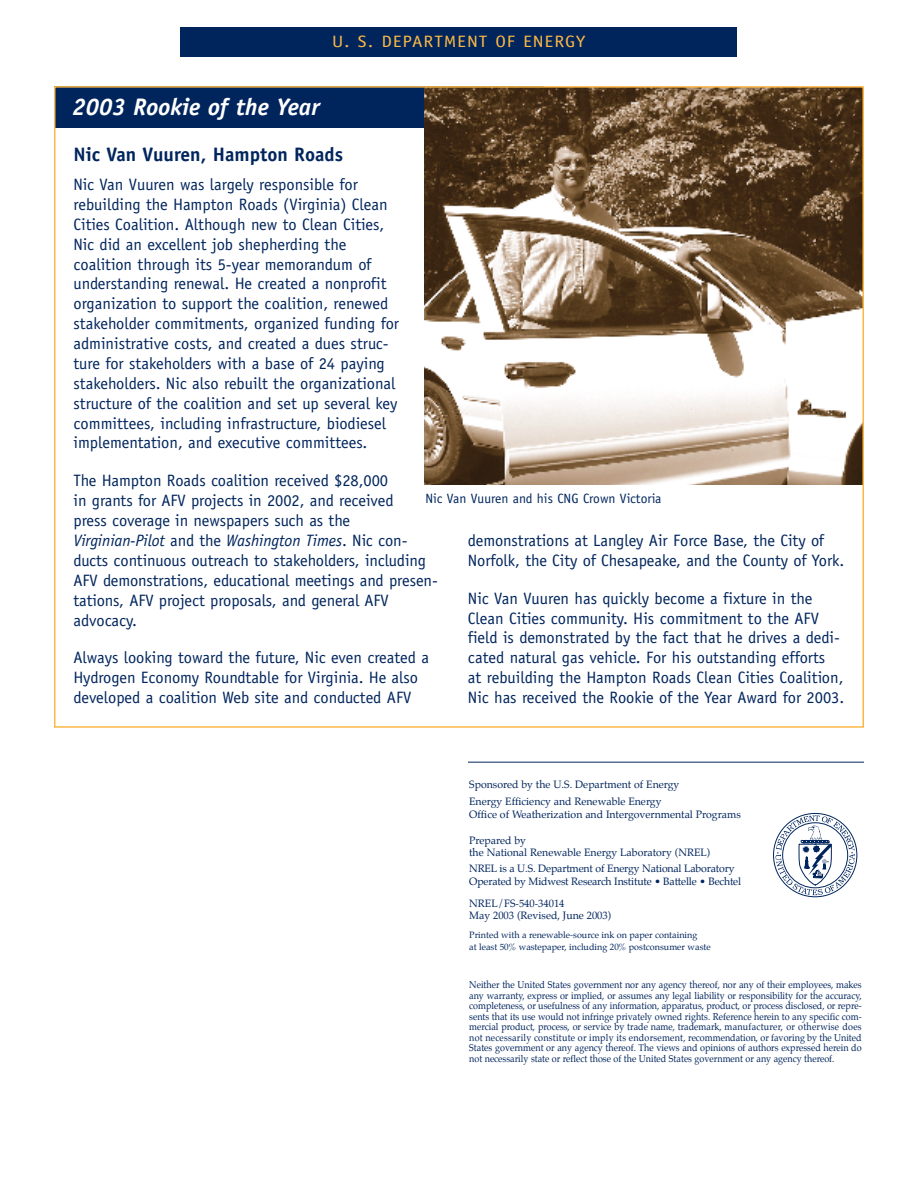
<style>
.page{position:relative;width:918px;height:1188px;background:#fff}
.page>*{position:absolute;margin:0;border:0;box-sizing:border-box;transform-origin:0 0}
.Body_Text{font:italic 700 24px "Officina Sans";color:#fff}
.Heads{font:700 19.5px "Officina Sans";color:#00255d}
.Body_Text-2{font:16.5px/20px "Officina Sans";color:#00255d}
.Captions{font:16.5px "Officina Sans";letter-spacing:.05em;color:#fcb845;scale:1.15 1}
.Captions-2{font:13.5px "Officina Sans";color:#00255d}
.Captions-3{font:10.5px/12.8px "Palatino";color:#00255d}
.Captions-4{font:9.75px/10.5px "Palatino";color:#00255d;text-align:justify;scale:.92 1}
.Captions-5{font:9px "Palatino";color:#00255d}
.s1{font-style:italic}
</style>
<div class="page">
<div style="left:180px;top:27px;width:557px;height:30px;background:#00255d"></div>
<svg style="left:773px;top:813px;width:84px;height:84px"></svg>
<hr style="left:468px;top:762px;width:396px;height:1px;background:#00255d">
<div style="left:54px;top:87px;width:490px;height:41px;background:#00255d"></div>
<img style="left:424px;top:89px;width:437px;height:396px">
<p class="Captions" style="left:332px;top:31px;width:222px">U. S. DEPARTMENT OF ENERGY</p>
<p class="Body_Text" style="left:72px;top:92px;width:249px">2003 Rookie of the Year</p>
<p class="Heads" style="left:73px;top:142px;width:271px">Nic Van Vuuren, Hampton Roads</p>
<p class="Body_Text-2" style="left:73px;top:174px;width:327px">Nic Van Vuuren was largely responsible for rebuilding the Hampton Roads (Virginia) Clean Cities Coalition. Although new to Clean Cities, Nic did an excellent job shepherding the coalition through its 5-year memorandum of understanding renewal. He created a nonprofit organization to support the coalition, renewed stakeholder commitments, organized funding for administrative costs, and created a dues struc&shy;ture for stakeholders with a base of 24 paying stakeholders. Nic also rebuilt the organizational structure of the coalition and set up several key committees, including infrastructure, biodiesel implementation, and executive committees.</p>
<p class="Body_Text-2" style="left:73px;top:471px;width:366px">The Hampton Roads coalition received $28,000<br>in grants for AFV projects in 2002, and received<br>press coverage in newspapers such as the <span class="s1">Virginian-Pilot</span> and the <span class="s1">Washington Times</span>. Nic con&shy;ducts continuous outreach to stakeholders, including AFV demonstrations, educational meetings and presen&shy;tations, AFV project proposals, and general AFV advocacy.</p>
<p class="Body_Text-2" style="left:73px;top:648px;width:357px">Always looking toward the future, Nic even created a<br>Hydrogen Economy Roundtable for Virginia. He also developed a coalition Web site and conducted AFV</p>
<p class="Captions-2" style="left:426px;top:490px;width:237px">Nic Van Vuuren and his CNG Crown Victoria</p>
<p class="Body_Text-2" style="left:468px;top:530px;width:378px">demonstrations at Langley Air Force Base, the City of<br>Norfolk, the City of Chesapeake, and the County of York.</p>
<p class="Body_Text-2" style="left:468px;top:588px;width:378px">Nic Van Vuuren has quickly become a fixture in the Clean Cities community. His commitment to the AFV field is demonstrated by the fact that he drives a dedi&shy;cated natural gas vehicle. For his outstanding efforts<br>at rebuilding the Hampton Roads Clean Cities Coalition, Nic has received the Rookie of the Year Award for 2003.</p>
<p class="Captions-3" style="left:469px;top:779px;width:212px">Sponsored by the U.S. Department of Energy</p>
<p class="Captions-3" style="left:469px;top:796px;width:194px">Energy Efficiency and Renewable Energy</p>
<p class="Captions-3" style="left:469px;top:809px;width:273px">Office of Weatherization and Intergovernmental Programs</p>
<p class="Captions-3" style="left:469px;top:834px;width:243px">Prepared by<br>the National Renewable Energy Laboratory (NREL)</p>
<p class="Captions-3" style="left:469px;top:863px;width:267px">NREL is a U.S. Department of Energy National Laboratory</p>
<p class="Captions-3" style="left:469px;top:876px;width:273px">Operated by Midwest Research Institute • Battelle • Bechtel</p>
<p class="Captions-3" style="left:469px;top:897px;width:97px">NREL/FS-540-34014</p>
<p class="Captions-3" style="left:469px;top:910px;width:144px">May 2003 (Revised, June 2003)</p>
<p class="Captions-5" style="left:469px;top:929px;width:230px">Printed with a renewable-source ink on paper containing</p>
<p class="Captions-5" style="left:469px;top:941px;width:243px">at least 50% wastepaper, including 20% postconsumer waste</p>
<p class="Captions-4" style="left:469px;top:980px;width:428px">Neither the United States government nor any agency thereof, nor any of their employees, makes any warranty, express or implied, or assumes any legal liability or responsibility for the accuracy, completeness, or usefulness of any information, apparatus, product, or process disclosed, or repre&shy;sents that its use would not infringe privately owned rights. Reference herein to any specific com&shy;mercial product, process, or service by trade name, trademark, manufacturer, or otherwise does not necessarily constitute or imply its endorsement, recommendation, or favoring by the United States government or any agency thereof. The views and opinions of authors expressed herein do not necessarily state or reflect those of the United States government or any agency thereof.</p>
</div>
